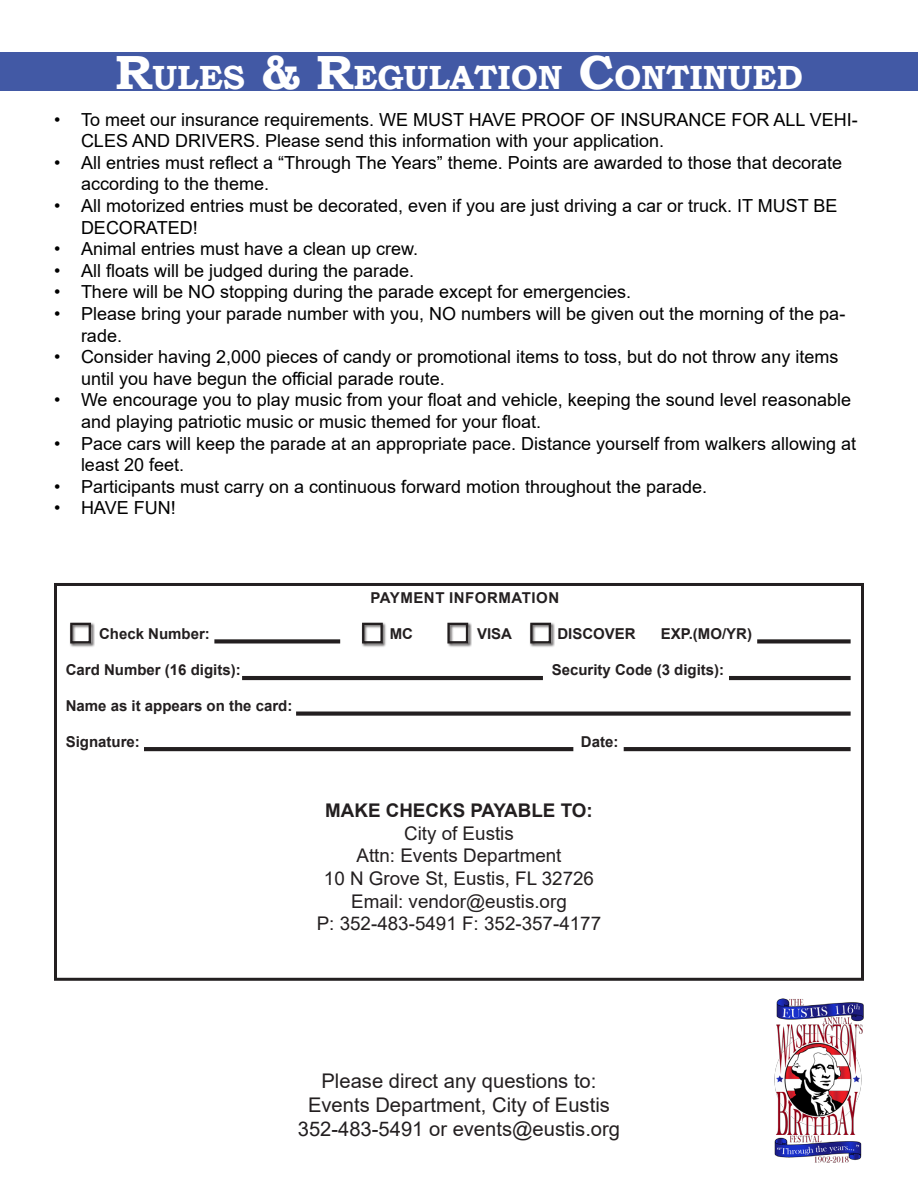
<style>
.page{position:relative;width:918px;height:1188px;background:#fff}
.page>*{position:absolute;margin:0;border:0;box-sizing:border-box;transform-origin:0 0}
.t1{font:700 33.6px "Bookman Old Style";color:#fff}
.t2{font:20.25px "Arial";color:#231f20}
.t3{font:18.75px "Arial";color:#231f20}
.t4{font:700 18.75px "Arial";color:#231f20}
.t5{font:18px/21.6px "Arial";color:#000}
.t6{font:700 15px "Arial";color:#231f20}
.t7{font:700 15px "Arial";letter-spacing:.035em;color:#231f20}
.s1{font-size:47.85px}
</style>
<div class="page">
<div style="left:54px;top:583px;width:810px;height:398px;border:3px solid #231f20"></div>
<div style="left:70px;top:622px;width:25px;height:25px;background:#231f20;opacity:.75"></div>
<div style="left:70px;top:623px;width:21px;height:21px;border:2px solid #231f20"></div>
<div style="left:361px;top:622px;width:26px;height:25px;background:#231f20;opacity:.75"></div>
<div style="left:362px;top:623px;width:21px;height:21px;border:2px solid #231f20"></div>
<div style="left:447px;top:622px;width:25px;height:25px;background:#231f20;opacity:.75"></div>
<div style="left:447px;top:623px;width:21px;height:21px;border:2px solid #231f20"></div>
<div style="left:530px;top:622px;width:25px;height:25px;background:#231f20;opacity:.75"></div>
<div style="left:530px;top:623px;width:21px;height:21px;border:2px solid #231f20"></div>
<hr style="left:624px;top:747px;width:227px;height:4px;background:#231f20">
<hr style="left:144px;top:747px;width:429px;height:4px;background:#231f20">
<svg style="left:296px;top:712px;width:555px;height:4px;background:#353233"></svg>
<hr style="left:242px;top:676px;width:301px;height:4px;background:#231f20">
<hr style="left:729px;top:676px;width:122px;height:4px;background:#231f20">
<div style="left:757px;top:639px;width:94px;height:5px;background:#231f20"></div>
<div style="left:214px;top:639px;width:126px;height:5px;background:#231f20"></div>
<img style="left:774px;top:998px;width:90px;height:165px">
<div style="left:0;top:52px;width:918px;height:39px;background:#4259a5"></div>
<p class="t1" style="left:115px;top:53px;width:689px"><span class="s1">R</span>ULES <span class="s1">&amp; R</span>EGULATION <span class="s1">C</span>ONTINUED</p>
<p class="t5" style="left:81px;top:108px;width:778px;text-indent:-27px">• To meet our insurance requirements. WE MUST HAVE PROOF OF INSURANCE FOR ALL VEHI-<br>CLES AND DRIVERS. Please send this information with your application.</p>
<p class="t5" style="left:81px;top:152px;width:763px;text-indent:-27px">• All entries must reflect a “Through The Years” theme. Points are awarded to those that decorate according to the theme.</p>
<p class="t5" style="left:81px;top:195px;width:758px;text-indent:-27px">• All motorized entries must be decorated, even if you are just driving a car or truck. IT MUST BE<br>DECORATED!</p>
<p class="t5" style="left:54px;top:238px;width:366px">• Animal entries must have a clean up crew.</p>
<p class="t5" style="left:54px;top:260px;width:362px">• All floats will be judged during the parade.</p>
<p class="t5" style="left:54px;top:281px;width:579px">• There will be NO stopping during the parade except for emergencies.</p>
<p class="t5" style="left:81px;top:303px;width:766px;text-indent:-27px">• Please bring your parade number with you, NO numbers will be given out the morning of the pa&shy;rade.</p>
<p class="t5" style="left:81px;top:346px;width:759px;text-indent:-27px">• Consider having 2,000 pieces of candy or promotional items to toss, but do not throw any items until you have begun the official parade route.</p>
<p class="t5" style="left:81px;top:389px;width:772px;text-indent:-27px">• We encourage you to play music from your float and vehicle, keeping the sound level reasonable and playing patriotic music or music themed for your float.</p>
<p class="t5" style="left:81px;top:432px;width:777px;text-indent:-27px">• Pace cars will keep the parade at an appropriate pace. Distance yourself from walkers allowing at least 20 feet.</p>
<p class="t5" style="left:54px;top:476px;width:655px">• Participants must carry on a continuous forward motion throughout the parade.</p>
<p class="t5" style="left:54px;top:497px;width:123px">• HAVE FUN!</p>
<p class="t7" style="left:371px;top:587px;width:190px">PAYMENT INFORMATION</p>
<p class="t6" style="left:99px;top:623px;width:112px">Check Number:</p>
<p class="t6" style="left:390px;top:623px;width:25px">MC</p>
<p class="t6" style="left:477px;top:623px;width:37px">VISA</p>
<p class="t6" style="left:557px;top:623px;width:80px">DISCOVER</p>
<p class="t6" style="left:661px;top:623px;width:93px">EXP.(MO/YR)</p>
<p class="t6" style="left:66px;top:659px;width:177px">Card Number (16 digits):</p>
<p class="t6" style="left:552px;top:659px;width:174px">Security Code (3 digits):</p>
<p class="t6" style="left:66px;top:695px;width:228px">Name as it appears on the card:</p>
<p class="t6" style="left:66px;top:731px;width:76px">Signature:</p>
<p class="t6" style="left:581px;top:731px;width:39px">Date:</p>
<p class="t4" style="left:325px;top:797px;width:269px">MAKE CHECKS PAYABLE TO:</p>
<p class="t3" style="left:404px;top:820px;width:111px">City of Eustis</p>
<p class="t3" style="left:357px;top:843px;width:206px">Attn: Events Department</p>
<p class="t3" style="left:324px;top:866px;width:272px">10 N Grove St, Eustis, FL 32726</p>
<p class="t3" style="left:351px;top:888px;width:217px">Email: vendor@eustis.org</p>
<p class="t3" style="left:317px;top:911px;width:286px">P: 352-483-5491 F: 352-357-4177</p>
<p class="t2" style="left:322px;top:1067px;width:276px">Please direct any questions to:</p>
<p class="t2" style="left:308px;top:1091px;width:303px">Events Department, City of Eustis</p>
<p class="t2" style="left:298px;top:1115px;width:324px">352-483-5491 or events@eustis.org</p>
</div>
